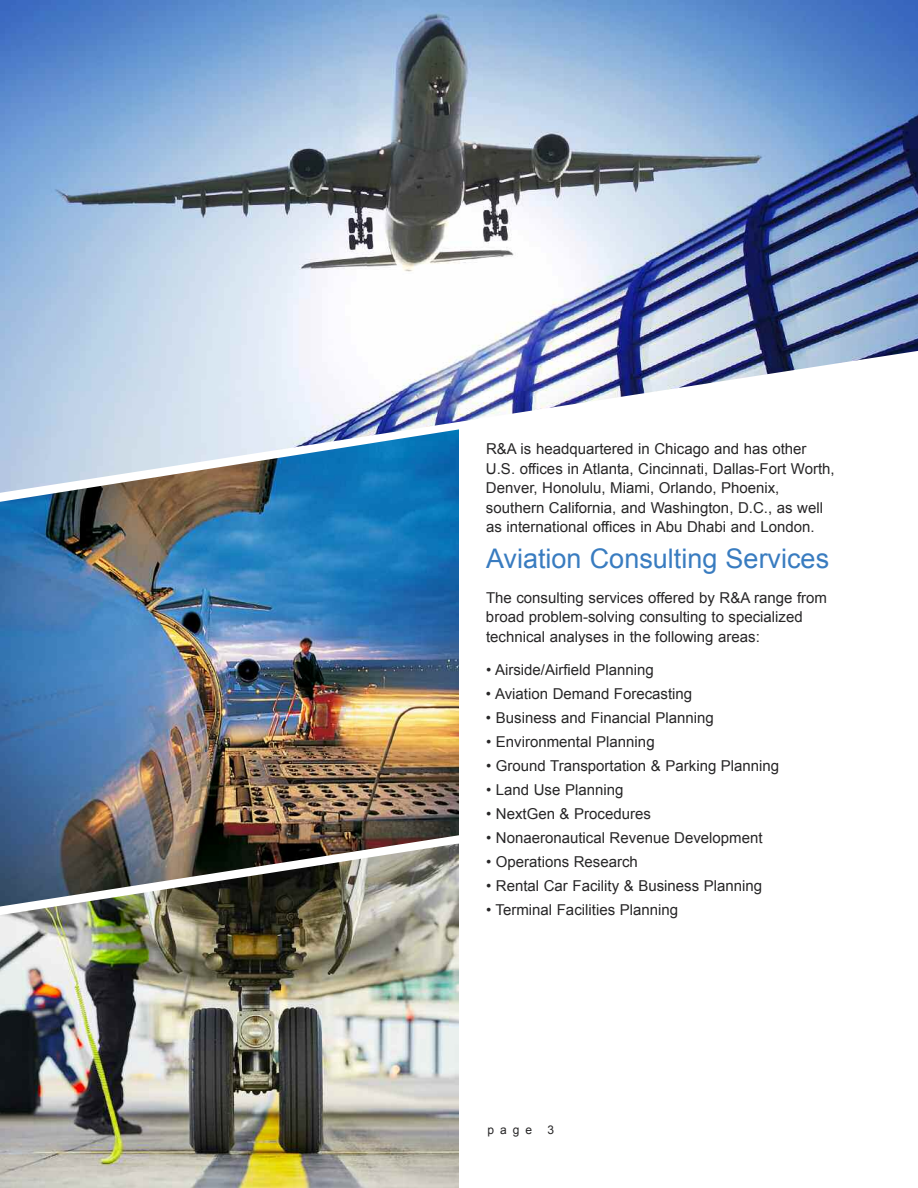
<style>
.page{position:relative;width:918px;height:1188px;background:#fff}
.page>*{position:absolute;margin:0;border:0;box-sizing:border-box;transform-origin:0 0}
.t1{font:27px "Arial";color:#397cc0}
.t2{font:15px/19.5px "Arial";color:#272627}
.t3{font:12px "Arial";color:#272627}
</style>
<div class="page">
<img style="left:0;top:907px;width:459px;height:281px">
<img style="left:0;top:494px;width:459px;height:413px">
<img style="left:0;top:0;width:918px;height:494px">
<p class="t2" style="left:486px;top:439px;width:350px">R&amp;A is headquartered in Chicago and has other U.S. offices in Atlanta, Cincinnati, Dallas-Fort Worth, Denver, Honolulu, Miami, Orlando, Phoenix, southern California, and Washington, D.C., as well as international offices in Abu Dhabi and London.</p>
<h1 class="t1" style="left:486px;top:544px;width:345px">Aviation Consulting Services</h1>
<p class="t2" style="left:486px;top:588px;width:343px">The consulting services offered by R&amp;A range from broad problem-solving consulting to specialized technical analyses in the following areas:</p>
<p class="t2" style="left:486px;top:660px;width:169px">• Airside/Airfield Planning</p>
<p class="t2" style="left:486px;top:684px;width:208px">• Aviation Demand Forecasting</p>
<p class="t2" style="left:486px;top:708px;width:229px">• Business and Financial Planning</p>
<p class="t2" style="left:486px;top:732px;width:170px">• Environmental Planning</p>
<p class="t2" style="left:486px;top:756px;width:295px">• Ground Transportation &amp; Parking Planning</p>
<p class="t2" style="left:486px;top:780px;width:139px">• Land Use Planning</p>
<p class="t2" style="left:486px;top:804px;width:166px">• NextGen &amp; Procedures</p>
<p class="t2" style="left:486px;top:828px;width:278px">• Nonaeronautical Revenue Development</p>
<p class="t2" style="left:486px;top:852px;width:153px">• Operations Research</p>
<p class="t2" style="left:486px;top:876px;width:278px">• Rental Car Facility &amp; Business Planning</p>
<p class="t2" style="left:486px;top:900px;width:194px">• Terminal Facilities Planning</p>
<p class="t3" style="left:488px;top:1123px;width:46px">page</p>
<p class="t3" style="left:548px;top:1123px;width:8px">3</p>
</div>
